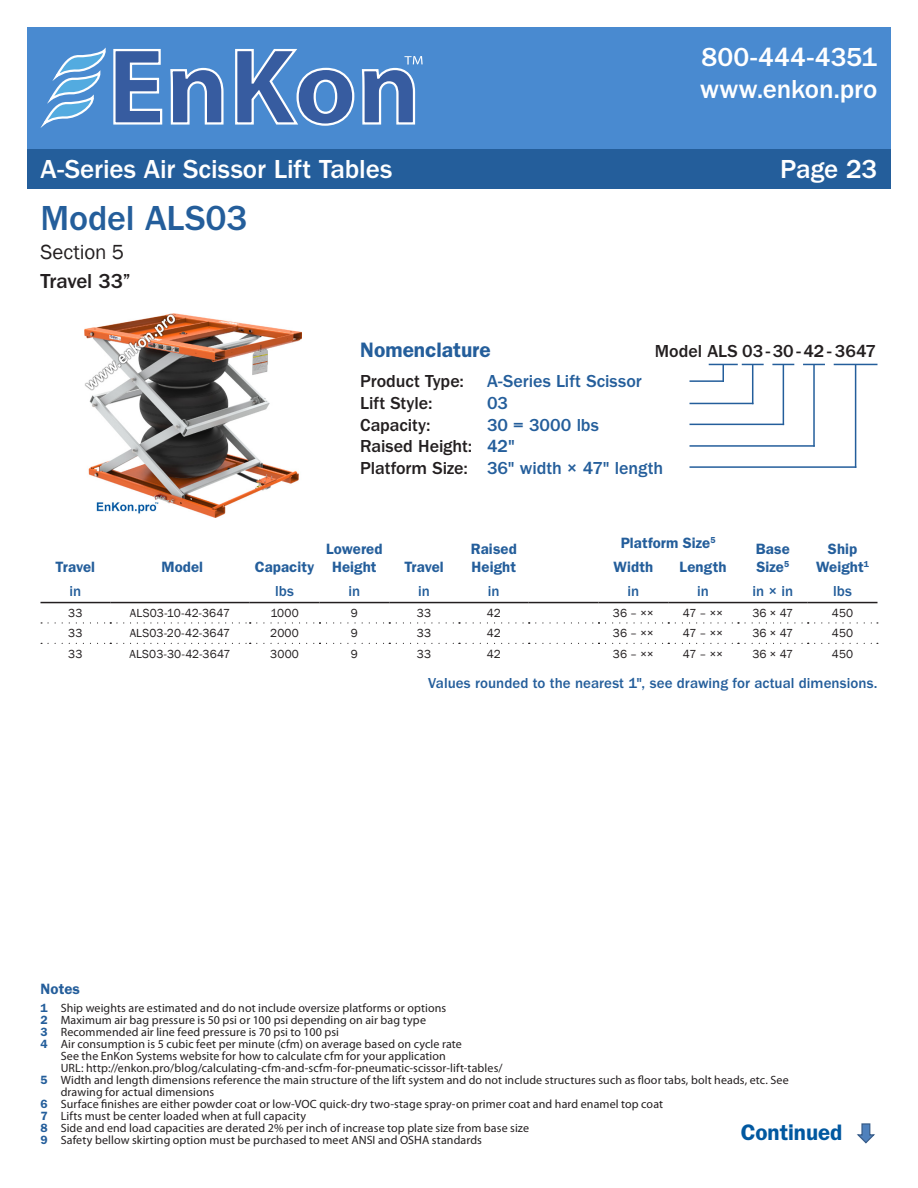
<style>
.page{position:relative;width:918px;height:1188px;background:#fff}
.page>*{position:absolute;margin:0;border:0;box-sizing:border-box;transform-origin:0 0}
.t1{font:500 36px "ITC Franklin Gothic Std";letter-spacing:-.005em;color:#245e9b}
.t2{font:500 27px/32.4px "ITC Franklin Gothic Std";letter-spacing:-.005em;color:#fff}
.t3{font:600 22.5px "ITC Franklin Gothic Std";color:#0158a0}
.t4{font:600 21px "ITC Franklin Gothic Std";color:#245e9b}
.t5{font:500 21px "ITC Franklin Gothic Std";letter-spacing:-.01em;color:#231f20}
.t6{font:21px "Franklin Gothic";color:#231f20}
.Features_List__Headi{font:500 18px/21.6px "ITC Franklin Gothic Std";letter-spacing:-.005em;color:#231f20}
.t7{font:500 18px "ITC Franklin Gothic Std";letter-spacing:-.005em;color:#245e9b}
.t8{font:600 15px "ITC Franklin Gothic Std";letter-spacing:.005em;color:#245e9b}
.t9{font:500 15px "ITC Franklin Gothic Std";color:#245e9b}
.t10{font:12px "Myriad Pro";letter-spacing:.01em;color:#231f20}
.t11{font:12px "Franklin Gothic";letter-spacing:.01em;color:#231f20}
.t12{font:600 8.7px "ITC Franklin Gothic Std";color:#245e9b}
.s1{font-family:"ITC Franklin Gothic Std";font-weight:600;color:#245e9b}
</style>
<div class="page">
<div style="left:27px;top:148px;width:864px;height:41px;background:#245e9b"></div>
<div style="left:27px;top:27px;width:864px;height:121px;background:#498ad0"></div>
<svg style="left:113px;top:49px;width:50px;height:76px"></svg>
<svg style="left:170px;top:67px;width:54px;height:58px"></svg>
<svg style="left:235px;top:49px;width:188px;height:77px"></svg>
<svg style="left:42px;top:47px;width:64px;height:79px"></svg>
<hr style="left:690px;top:380px;width:34px;height:2px;background:#245e9b">
<svg style="left:709px;top:364px;width:55px;height:18px"></svg>
<hr style="left:752px;top:364px;width:1px;height:40px;background:#245e9b">
<hr style="left:690px;top:403px;width:63px;height:1px;background:#245e9b">
<svg style="left:772px;top:364px;width:22px;height:1px"></svg>
<hr style="left:783px;top:364px;width:1px;height:61px;background:#245e9b">
<hr style="left:690px;top:424px;width:94px;height:1px;background:#245e9b">
<svg style="left:803px;top:364px;width:22px;height:1px"></svg>
<hr style="left:813px;top:364px;width:2px;height:83px;background:#245e9b">
<hr style="left:690px;top:445px;width:125px;height:2px;background:#245e9b">
<hr style="left:834px;top:364px;width:44px;height:1px;background:#245e9b">
<hr style="left:855px;top:364px;width:1px;height:104px;background:#245e9b">
<hr style="left:690px;top:466px;width:166px;height:2px;background:#245e9b">
<svg style="left:857px;top:1123px;width:18px;height:21px"></svg>
<hr style="left:40px;top:602px;width:70px;height:1px;background:#231f20">
<hr style="left:110px;top:602px;width:140px;height:1px;background:#231f20">
<hr style="left:250px;top:602px;width:70px;height:1px;background:#231f20">
<hr style="left:320px;top:602px;width:69px;height:1px;background:#231f20">
<hr style="left:389px;top:602px;width:70px;height:1px;background:#231f20">
<hr style="left:459px;top:602px;width:70px;height:1px;background:#231f20">
<hr style="left:598px;top:602px;width:70px;height:1px;background:#231f20">
<hr style="left:668px;top:602px;width:70px;height:1px;background:#231f20">
<hr style="left:738px;top:602px;width:70px;height:1px;background:#231f20">
<hr style="left:808px;top:602px;width:70px;height:1px;background:#231f20">
<svg style="left:48px;top:622px;width:63px;height:2px"></svg>
<svg style="left:117px;top:622px;width:134px;height:2px"></svg>
<svg style="left:257px;top:622px;width:133px;height:2px"></svg>
<svg style="left:396px;top:622px;width:64px;height:2px"></svg>
<svg style="left:466px;top:622px;width:64px;height:2px"></svg>
<svg style="left:536px;top:622px;width:63px;height:2px"></svg>
<svg style="left:605px;top:622px;width:64px;height:2px"></svg>
<svg style="left:675px;top:622px;width:64px;height:2px"></svg>
<svg style="left:745px;top:622px;width:64px;height:2px"></svg>
<svg style="left:815px;top:622px;width:63px;height:2px"></svg>
<svg style="left:48px;top:643px;width:63px;height:1px"></svg>
<svg style="left:117px;top:643px;width:134px;height:1px"></svg>
<svg style="left:257px;top:643px;width:133px;height:1px"></svg>
<svg style="left:396px;top:643px;width:64px;height:1px"></svg>
<svg style="left:466px;top:643px;width:64px;height:1px"></svg>
<svg style="left:536px;top:643px;width:63px;height:1px"></svg>
<svg style="left:605px;top:643px;width:64px;height:1px"></svg>
<svg style="left:675px;top:643px;width:64px;height:1px"></svg>
<svg style="left:745px;top:643px;width:64px;height:1px"></svg>
<svg style="left:815px;top:643px;width:63px;height:1px"></svg>
<hr style="left:529px;top:602px;width:69px;height:1px;background:#231f20">
<img style="left:85px;top:313px;width:216px;height:205px">
<h2 class="t2" style="left:700px;top:41px;width:179px">800-444-4351 www.enkon.pro</h2>
<h2 class="t2" style="left:40px;top:153px;width:353px">A-Series Air Scissor Lift Tables</h2>
<h2 class="t2" style="left:780px;top:153px;width:99px">Page 23</h2>
<p class="t1" style="left:40px;top:198px;width:209px">Model ALS03</p>
<p class="t6" style="left:40px;top:239px;width:85px">Section 5</p>
<p class="t5" style="left:40px;top:269px;width:92px">Travel 33”</p>
<h3 class="t4" style="left:360px;top:338px;width:132px">Nomenclature</h3>
<p class="Features_List__Headi" style="left:655px;top:341px;width:223px">Model ALS 03-30-42- 3647</p>
<h3 class="Features_List__Headi" style="left:360px;top:371px;width:114px">Product Type:<br>Lift Style:<br>Capacity:<br>Raised Height:<br>Platform Size:</h3>
<p class="t7" style="left:487px;top:371px;width:156px">A-Series Lift Scissor</p>
<p class="t7" style="left:487px;top:393px;width:23px">03</p>
<p class="t7" style="left:487px;top:415px;width:113px">30 = 3000 lbs</p>
<p class="t7" style="left:487px;top:436px;width:29px">42"</p>
<p class="t7" style="left:487px;top:458px;width:178px">36" width × 47" length</p>
<p class="t8" style="left:56px;top:558px;width:41px">Travel</p>
<p class="t8" style="left:161px;top:558px;width:43px">Model</p>
<p class="t8" style="left:255px;top:558px;width:61px">Capacity</p>
<p class="t8" style="left:326px;top:540px;width:58px">Lowered</p>
<p class="t8" style="left:332px;top:558px;width:46px">Height</p>
<p class="t8" style="left:404px;top:558px;width:41px">Travel</p>
<p class="t8" style="left:471px;top:540px;width:47px">Raised</p>
<p class="t8" style="left:472px;top:558px;width:46px">Height</p>
<p class="t8" style="left:621px;top:534px;width:97px">Platform Size<sup>5</sup></p>
<p class="t8" style="left:828px;top:540px;width:31px">Ship</p>
<p class="t8" style="left:816px;top:558px;width:49px">Weight</p>
<p class="t8" style="left:756px;top:540px;width:35px">Base</p>
<p class="t8" style="left:756px;top:558px;width:34px">Size<sup>5</sup></p>
<p class="t8" style="left:614px;top:558px;width:41px">Width</p>
<p class="t12" style="left:864px;top:559px;width:7px">1</p>
<p class="t8" style="left:680px;top:558px;width:48px">Length</p>
<p class="t9" style="left:69px;top:582px;width:13px">in</p>
<p class="t9" style="left:275px;top:582px;width:20px">lbs</p>
<p class="t9" style="left:348px;top:582px;width:13px">in</p>
<p class="t9" style="left:418px;top:582px;width:13px">in</p>
<p class="t9" style="left:488px;top:582px;width:13px">in</p>
<p class="t9" style="left:627px;top:582px;width:13px">in</p>
<p class="t9" style="left:697px;top:582px;width:13px">in</p>
<p class="t9" style="left:752px;top:582px;width:43px">in × in</p>
<p class="t9" style="left:833px;top:582px;width:20px">lbs</p>
<p class="t11" style="left:68px;top:606px;width:16px">33</p>
<p class="t11" style="left:130px;top:606px;width:102px">ALS03-10-42-3647</p>
<p class="t11" style="left:270px;top:606px;width:30px">1000</p>
<p class="t11" style="left:351px;top:606px;width:9px">9</p>
<p class="t11" style="left:417px;top:606px;width:16px">33</p>
<p class="t11" style="left:487px;top:606px;width:15px">42</p>
<p class="t11" style="left:613px;top:606px;width:42px">36 – ××</p>
<p class="t11" style="left:683px;top:606px;width:42px">47 – ××</p>
<p class="t11" style="left:753px;top:606px;width:42px">36 × 47</p>
<p class="t11" style="left:832px;top:606px;width:23px">450</p>
<p class="t11" style="left:68px;top:626px;width:16px">33</p>
<p class="t11" style="left:130px;top:626px;width:102px">ALS03-20-42-3647</p>
<p class="t11" style="left:270px;top:626px;width:30px">2000</p>
<p class="t11" style="left:351px;top:626px;width:9px">9</p>
<p class="t11" style="left:417px;top:626px;width:16px">33</p>
<p class="t11" style="left:487px;top:626px;width:15px">42</p>
<p class="t11" style="left:613px;top:626px;width:42px">36 – ××</p>
<p class="t11" style="left:683px;top:626px;width:42px">47 – ××</p>
<p class="t11" style="left:753px;top:626px;width:42px">36 × 47</p>
<p class="t11" style="left:832px;top:626px;width:23px">450</p>
<p class="t11" style="left:68px;top:646px;width:16px">33</p>
<p class="t11" style="left:129px;top:646px;width:103px">ALS03-30-42-3647</p>
<p class="t11" style="left:270px;top:646px;width:30px">3000</p>
<p class="t11" style="left:351px;top:646px;width:9px">9</p>
<p class="t11" style="left:417px;top:646px;width:16px">33</p>
<p class="t11" style="left:487px;top:646px;width:15px">42</p>
<p class="t11" style="left:613px;top:646px;width:42px">36 – ××</p>
<p class="t11" style="left:683px;top:646px;width:42px">47 – ××</p>
<p class="t11" style="left:753px;top:646px;width:42px">36 × 47</p>
<p class="t11" style="left:832px;top:646px;width:23px">450</p>
<p class="t9" style="left:428px;top:674px;width:451px">Values rounded to the nearest 1", see drawing for actual dimensions.</p>
<p class="t8" style="left:40px;top:980px;width:41px">Notes</p>
<p class="t10" style="left:40px;top:1000px;width:407px"><span class="s1">1</span> Ship weights are estimated and do not include oversize platforms or options</p>
<p class="t10" style="left:40px;top:1012px;width:387px"><span class="s1">2</span> Maximum air bag pressure is 50 psi or 100 psi depending on air bag type</p>
<p class="t10" style="left:40px;top:1024px;width:300px"><span class="s1">3</span> Recommended air line feed pressure is 70 psi to 100 psi</p>
<p class="t10" style="left:40px;top:1036px;width:423px"><span class="s1">4</span> Air consumption is 5 cubic feet per minute (cfm) on average based on cycle rate</p>
<p class="t10" style="left:61px;top:1048px;width:387px">See the EnKon Systems website for how to calculate cfm for your application</p>
<p class="t10" style="left:61px;top:1060px;width:443px">URL: http://enkon.pro/blog/calculating-cfm-and-scfm-for-pneumatic-scissor-lift-tables/</p>
<p class="t10" style="left:40px;top:1072px;width:750px"><span class="s1">5</span> Width and length dimensions reference the main structure of the lift system and do not include structures such as floor tabs, bolt heads, etc. See</p>
<p class="t10" style="left:61px;top:1084px;width:155px">drawing for actual dimensions</p>
<p class="t10" style="left:40px;top:1096px;width:624px"><span class="s1">6</span> Surface finishes are either powder coat or low-VOC quick-dry two-stage spray-on primer coat and hard enamel top coat</p>
<p class="t10" style="left:40px;top:1108px;width:267px"><span class="s1">7</span> Lifts must be center loaded when at full capacity</p>
<p class="t10" style="left:40px;top:1120px;width:490px"><span class="s1">8</span> Side and end load capacities are derated 2% per inch of increase top plate size from base size</p>
<p class="t10" style="left:40px;top:1132px;width:443px"><span class="s1">9</span> Safety bellow skirting option must be purchased to meet ANSI and OSHA standards</p>
<h3 class="t3" style="left:741px;top:1119px;width:103px">Continued</h3>
</div>
